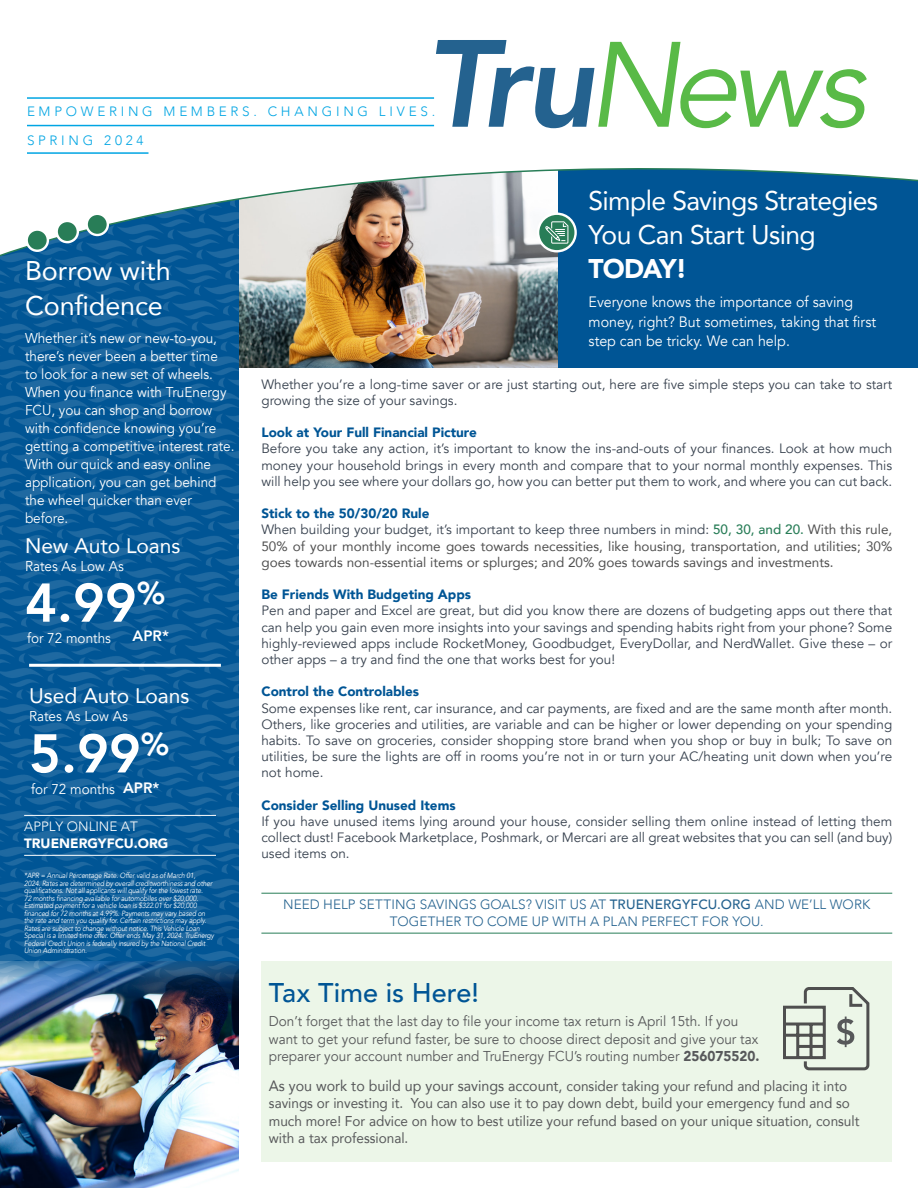
<style>
.page{position:relative;width:918px;height:1188px;background:#fff}
.page>*{position:absolute;margin:0;border:0;box-sizing:border-box;transform-origin:0 0}
.t1{font:800 54px "Avenir";color:#fff}
.Main_First_Headline{font:27px "Avenir";letter-spacing:-.02em;color:#fff}
.Main_First_Headline-2{font:500 27px "Avenir";color:#005595}
.Main_First_Headline-3{font:900 27px "Avenir";letter-spacing:-.05em;color:#fff}
.t2{font:21px "Avenir";color:#fff}
.Body{font:15px/19.5px "Avenir";color:#fff;scale:.95 1}
.t3{font:800 15px "Avenir";color:#fff}
.Body-2{font:14.25px/18px "Avenir";color:#fff;scale:.95 1}
.Main_First_Headline-4{font:14.25px/17.5px "Avenir";color:#57585a;scale:.95 1}
.Main_First_Headline-5{font:14.25px/17.5px "Avenir";color:#57585a;scale:.95 1}
.t4{font:13.5px/16.2px "Avenir";color:#38424f;text-align:justify}
.t5{font:13.5px/16.2px "Avenir";color:#4f4f4f;text-align:justify}
.t6{font:900 13.5px "Avenir";color:#005595}
.Splash_intro_text{font:300 13.5px/16.5px "Avenir";letter-spacing:.01em;color:#24628f;text-align:center}
.t7{font:300 13.5px "Avenir";letter-spacing:.28em;color:#00a5e3}
.Splash_intro_text-2{font:900 13.5px/16.5px "Avenir";color:#fff}
.disclosure{font:italic 7.5px/7.5px "Avenir";letter-spacing:-.02em;color:#fff;scale:.9 1}
.s1{font-weight:300}
.s2{color:#38424f}
.s3{font-weight:500;color:#287d57}
.s4{font-weight:500}
.s5{font-weight:900}
.s6{font-size:15px}
</style>
<div class="page">
<div style="left:198px;top:138px;width:720px;height:230px;background:#005595"></div>
<img style="left:239px;top:262px;width:318px;height:106px">
<img style="left:0;top:262px;width:239px;height:699px">
<svg style="left:0;top:97px;width:918px;height:165px;fill:#fefefe"></svg>
<hr style="left:27px;top:97px;width:407px;height:2px;background:#00a5e3">
<hr style="left:27px;top:125px;width:407px;height:1px;background:#00a5e3">
<hr style="left:27px;top:152px;width:121px;height:2px;background:#00a5e3">
<div style="left:27px;top:230px;width:21px;height:21px;background:#287d57;border-radius:50%"></div>
<div style="left:26px;top:228px;width:23px;height:24px;border:2px solid #fff;border-radius:50%"></div>
<div style="left:57px;top:221px;width:21px;height:21px;background:#287d57;border-radius:50%"></div>
<div style="left:55px;top:220px;width:24px;height:23px;border:2px solid #fff;border-radius:50%"></div>
<div style="left:87px;top:214px;width:21px;height:21px;background:#287d57;border-radius:50%"></div>
<div style="left:85px;top:213px;width:24px;height:23px;border:2px solid #fff;border-radius:50%"></div>
<svg style="left:436px;top:40px;width:431px;height:88px"></svg>
<svg style="left:538px;top:214px;width:38px;height:37px"></svg>
<div style="left:537px;top:213px;width:40px;height:39px;border:2px solid #fff;border-radius:50%"></div>
<hr style="left:24px;top:815px;width:192px;height:1px;background:#fff">
<hr style="left:24px;top:855px;width:192px;height:1px;background:#fff">
<img style="left:0;top:961px;width:239px;height:227px">
<hr style="left:261px;top:893px;width:631px;height:1px;background:#287d57">
<hr style="left:261px;top:933px;width:631px;height:1px;background:#287d57">
<svg style="left:544px;top:221px;width:25px;height:23px"></svg>
<div style="left:261px;top:962px;width:631px;height:200px;background:#ecf6e8"></div>
<svg style="left:783px;top:987px;width:87px;height:84px"></svg>
<hr style="left:29px;top:664px;width:192px;height:3px;background:#fff">
<p class="t7" style="left:27px;top:103px;width:410px">EMPOWERING MEMBERS. CHANGING LIVES.</p>
<p class="t7" style="left:27px;top:132px;width:118px">SPRING 2024</p>
<p class="Main_First_Headline" style="left:25px;top:249px;width:147px">Borrow with</p>
<p class="Main_First_Headline" style="left:25px;top:284px;width:139px">Confidence</p>
<p class="Body-2" style="left:25px;top:329px;width:222px">Whether it’s new or new-to-you, there’s never been a better time<br>to look for a new set of wheels.<br>When you finance with TruEnergy<br>FCU, you can shop and borrow with confidence knowing you’re getting a competitive interest rate.<br>With our quick and easy online application, you can get behind the wheel quicker than ever before.</p>
<p class="t2" style="left:25px;top:529px;width:157px">New Auto Loans</p>
<p class="Body-2" style="left:25px;top:557px;width:106px">Rates As Low As</p>
<p class="t1" style="left:25px;top:561px;width:142px">4.99<sup>%</sup></p>
<p class="t3" style="left:133px;top:624px;width:38px">APR*</p>
<p class="Body-2" style="left:27px;top:629px;width:90px">for 72 months</p>
<p class="t2" style="left:29px;top:679px;width:162px">Used Auto Loans</p>
<p class="Body-2" style="left:29px;top:708px;width:106px">Rates As Low As</p>
<p class="t1" style="left:29px;top:712px;width:142px">5.99<sup>%</sup></p>
<p class="t3" style="left:123px;top:776px;width:38px">APR*</p>
<p class="Body-2" style="left:31px;top:780px;width:90px">for 72 months</p>
<p class="Splash_intro_text-2" style="left:24px;top:818px;width:146px"><span class="s1">APPLY ONLINE AT<br></span>TRUENERGYFCU.ORG</p>
<p class="disclosure" style="left:24px;top:872px;width:212px">*APR = Annual Percentage Rate. Offer valid as of March 01,<br>2024. Rates are determined by overall creditworthiness and other qualifications. Not all applicants will qualify for the lowest rate.<br>72 months financing available for automobiles over $20,000.<br>Estimated payment for a vehicle loan is $322.01 for $20,000 financed for 72 months at 4.99%. Payments may vary based on the rate and term you qualify for. Certain restrictions may apply.<br>Rates are subject to change without notice. This Vehicle Loan Special is a limited time offer. Offer ends May 31, 2024. TruEnergy Federal Credit Union is federally insured by the National Credit Union Administration.</p>
<p class="Main_First_Headline" style="left:589px;top:179px;width:291px">Simple Savings Strategies</p>
<p class="Main_First_Headline" style="left:589px;top:213px;width:229px">You Can Start Using</p>
<p class="Main_First_Headline-3" style="left:589px;top:245px;width:100px">TODAY!</p>
<p class="Body" style="left:589px;top:293px;width:304px">Everyone knows the importance of saving money, right? But sometimes, taking that first step can be tricky. We can help.</p>
<p class="t4" style="left:261px;top:376px;width:632px">Whether you’re a long-time saver or are just starting out, here are five simple steps you can take to start growing the size of your savings.</p>
<p class="t6" style="left:261px;top:421px;width:217px">Look at Your Full Financial Picture</p>
<p class="t4" style="left:261px;top:441px;width:632px">Before you take any action, it’s important to know the ins-and-outs of your finances. Look at how much money your household brings in every month and compare that to your normal monthly expenses. This will help you see where your dollars go, how you can better put them to work, and where you can cut back.</p>
<p class="t6" style="left:261px;top:502px;width:170px">Stick to the 50/30/20 Rule</p>
<p class="t5" style="left:261px;top:521px;width:632px"><span class="s2">When building your budget, it’s important to keep three numbers in mind:</span> <span class="s3">50, 30, and 20.</span> With this rule, 50% of your monthly income goes towards necessities, like housing, transportation, and utilities; 30% goes towards non-essential items or splurges; and 20% goes towards savings and investments.</p>
<p class="t6" style="left:261px;top:583px;width:211px">Be Friends With Budgeting Apps</p>
<p class="t4" style="left:261px;top:603px;width:632px">Pen and paper and Excel are great, but did you know there are dozens of budgeting apps out there that can help you gain even more insights into your savings and spending habits right from your phone? Some highly-reviewed apps include RocketMoney, Goodbudget, EveryDollar, and NerdWallet. Give these – or other apps – a try and find the one that works best for you!</p>
<p class="t6" style="left:261px;top:680px;width:159px">Control the Controlables</p>
<p class="t4" style="left:261px;top:700px;width:632px">Some expenses like rent, car insurance, and car payments, are fixed and are the same month after month.<br>Others, like groceries and utilities, are variable and can be higher or lower depending on your spending habits. To save on groceries, consider shopping store brand when you shop or buy in bulk; To save on utilities, be sure the lights are off in rooms you’re not in or turn your AC/heating unit down when you’re not home.</p>
<p class="t6" style="left:261px;top:793px;width:196px">Consider Selling Unused Items</p>
<p class="t4" style="left:261px;top:813px;width:632px">If you have unused items lying around your house, consider selling them online instead of letting them collect dust! Facebook Marketplace, Poshmark, or Mercari are all great websites that you can sell (and buy) used items on.</p>
<p class="Splash_intro_text" style="left:283px;top:896px;width:589px">NEED HELP SETTING SAVINGS GOALS? VISIT US AT <span class="s4">TRUENERGYFCU.ORG</span> AND WE’LL WORK<br>TOGETHER TO COME UP WITH A PLAN PERFECT FOR YOU.</p>
<p class="Main_First_Headline-2" style="left:269px;top:969px;width:212px">Tax Time is Here!</p>
<p class="Main_First_Headline-5" style="left:269px;top:1013px;width:518px">Don’t forget that the last day to file your income tax return is April 15th. If you want to get your refund faster, be sure to choose direct deposit and give your tax preparer your account number and TruEnergy FCU’s routing number <span class="s5">256075520.</span></p>
<p class="Main_First_Headline-4" style="left:269px;top:1077px;width:623px"><span class="s6">As you work to build up your savings account,</span> consider taking your refund and placing it into savings or investing it. You can also use it to pay down debt, build your emergency fund and so much more! For advice on how to best utilize your refund based on your unique situation, consult with a tax professional.</p>
</div>
